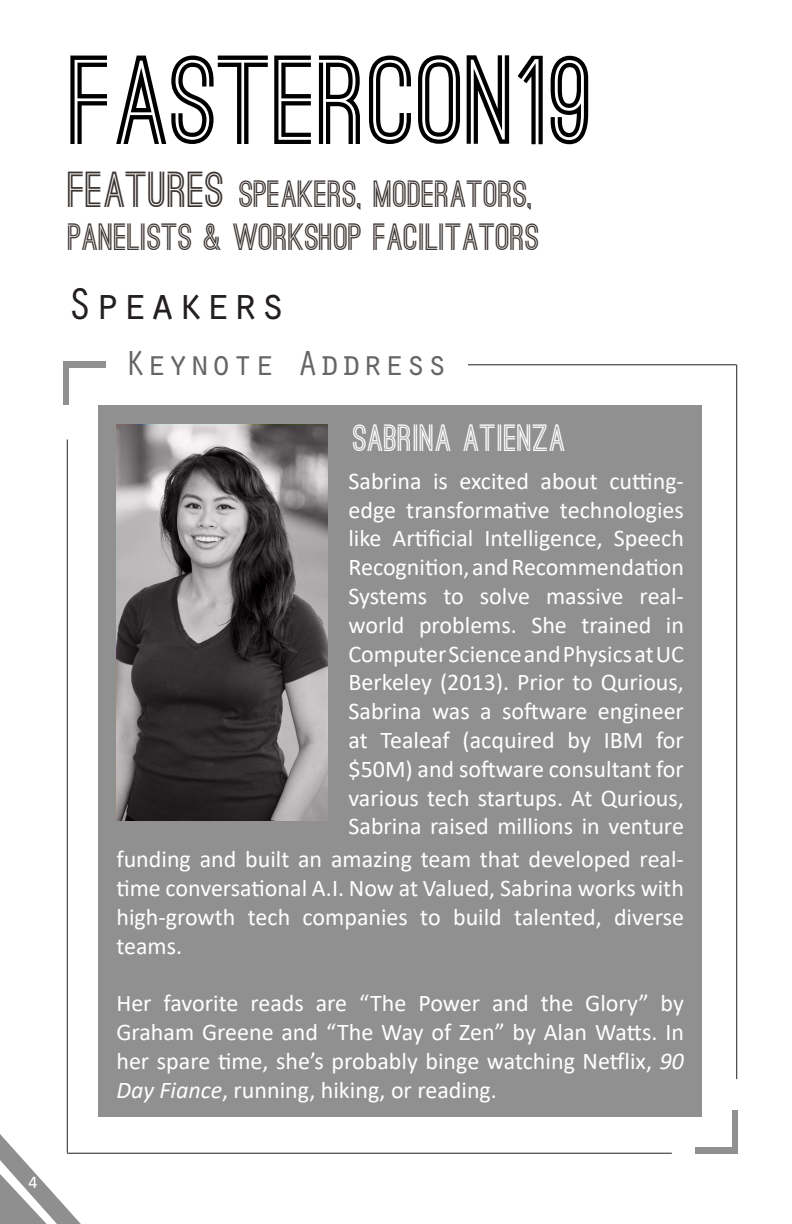
<style>
.page{position:relative;width:792px;height:1224px;background:#fff}
.page>*{position:absolute;margin:0;border:0;box-sizing:border-box;transform-origin:0 0}
.t1{font:700 120px "Ostrich Sans";color:#000}
.t2{font:46px "Orator Std";color:#231f20}
.t3{font:700 36px "Ostrich Sans";color:#3b3532}
.t4{font:36px "Orator Std";color:#676468}
.t5{font:700 36px "Ostrich Sans";color:#fff}
.t6{font:24px/28.8px "Calibri";color:#fff;text-align:justify}
.t7{font:18px "Calibri";color:#fff}
.s1{font-size:48px}
.s2{font-style:italic}
</style>
<div class="page">
<svg style="left:0;top:1134px;width:84px;height:90px"></svg>
<hr style="left:468px;top:364px;width:268px;height:1px;background:#231f20">
<div style="left:63px;top:362px;width:42px;height:43px;background:#909090"></div>
<div style="left:69px;top:369px;width:40px;height:40px;background:#fff"></div>
<hr style="left:736px;top:364px;width:1px;height:715px;background:#231f20">
<hr style="left:67px;top:440px;width:1px;height:713px;background:#231f20">
<hr style="left:67px;top:1153px;width:605px;height:1px;background:#231f20">
<div style="left:696px;top:1111px;width:42px;height:43px;background:#909090"></div>
<div style="left:692px;top:1107px;width:40px;height:40px;background:#fff"></div>
<div style="left:98px;top:405px;width:604px;height:712px;background:#909090"></div>
<svg style="left:118px;top:427px;width:208px;height:392px;background:#666263"></svg>
<div style="left:116px;top:425px;width:212px;height:396px;border:1px solid #231f20"></div>
<p class="t7" style="left:28px;top:1169px;width:11px">4</p>
<p class="t1" style="left:70px;top:55px;width:526px">FASTERCON19</p>
<p class="t3" style="left:68px;top:180px;width:467px"><span class="s1">FEATURES</span> SPEAKERS, MODERATORS,</p>
<p class="t3" style="left:68px;top:224px;width:473px">PANELISTS &amp; WORKSHOP FACILITATORS</p>
<p class="t2" style="left:66px;top:271px;width:222px">Speakers</p>
<p class="t4" style="left:124px;top:337px;width:326px">Keynote Address</p>
<p class="t5" style="left:353px;top:424px;width:215px">SABRINA ATIENZA</p>
<p class="t6" style="left:349px;top:466px;width:337px">Sabrina is excited about cutting&shy;edge transformative technologies like Artificial Intelligence, Speech Recognition, and Recommendation Systems to solve massive real&shy;world problems. She trained in Computer Science and Physics at UC Berkeley (2013). Prior to Qurious, Sabrina was a software engineer at Tealeaf (acquired by IBM for $50M) and software consultant for various tech startups. At Qurious, Sabrina raised millions in venture</p>
<p class="t6" style="left:116px;top:844px;width:569px">funding and built an amazing team that developed real&shy;time conversational A.I. Now at Valued, Sabrina works with high-growth tech companies to build talented, diverse teams.</p>
<p class="t6" style="left:116px;top:988px;width:569px">Her favorite reads are “The Power and the Glory” by Graham Greene and “The Way of Zen” by Alan Watts. In her spare time, she’s probably binge watching Netflix, <span class="s2">90<br>Day Fiance</span>, running, hiking, or reading.</p>
</div>
